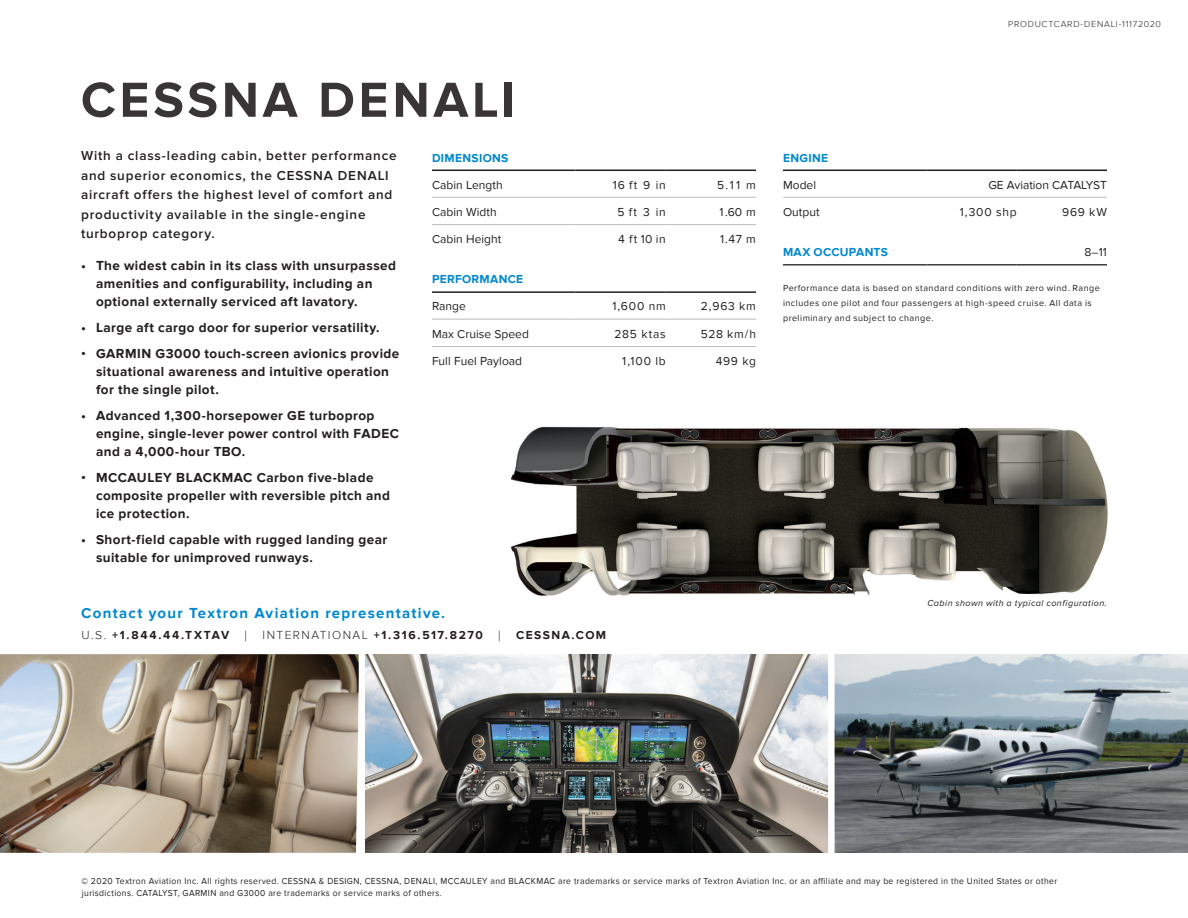
<style>
.page{position:relative;width:1188px;height:918px;background:#fff}
.page>*{position:absolute;margin:0;border:0;box-sizing:border-box;transform-origin:0 0}
.t1{font:700 51px "Proxima Nova";letter-spacing:.07em;color:#231f20}
.t2{font:700 15px "Proxima Nova";letter-spacing:.085em;color:#0088ce}
.t3{font:700 13.5px/18px "Proxima Nova";letter-spacing:.035em;color:#231f20}
.t4{font:600 13.5px/19.5px "Proxima Nova";letter-spacing:.06em;color:#231f20}
.t5{font:12px "Proxima Nova";letter-spacing:.005em;color:#231f20}
.t6{font:700 12px "Proxima Nova";letter-spacing:.025em;color:#0088ce}
.t7{font:700 12px "Proxima Nova";letter-spacing:.125em;color:#231f20}
.t8{font:700 12px "Proxima Nova";letter-spacing:.15em;color:#231f20}
.t9{font:9px/12px "Proxima Nova";letter-spacing:.045em;color:#231f20;scale:.95 1}
.t10{font:9px/15px "Proxima Nova";letter-spacing:.045em;color:#231f20}
.t11{font:italic 9px "Proxima Nova";letter-spacing:.055em;color:#231f20}
.t12{font:300 9px "Proxima Nova";letter-spacing:.08em;color:#231f20}
.s1{font-weight:300}
.s2{font-weight:300;font-size:15px}
</style>
<div class="page">
<img style="left:0;top:654px;width:828px;height:199px">
<img style="left:834px;top:654px;width:354px;height:199px">
<img style="left:510px;top:426px;width:598px;height:170px">
<div style="left:359px;top:649px;width:6px;height:209px;background:#fff"></div>
<hr style="left:432px;top:291px;width:144px;height:2px;background:#231f20">
<hr style="left:576px;top:291px;width:90px;height:2px;background:#231f20">
<hr style="left:666px;top:291px;width:90px;height:2px;background:#231f20">
<hr style="left:432px;top:170px;width:144px;height:1px;background:#231f20">
<hr style="left:576px;top:170px;width:90px;height:1px;background:#231f20">
<hr style="left:666px;top:170px;width:90px;height:1px;background:#231f20">
<hr style="left:432px;top:224px;width:144px;height:1px;background:#bcbdc0">
<hr style="left:576px;top:224px;width:90px;height:1px;background:#bcbdc0">
<hr style="left:666px;top:224px;width:90px;height:1px;background:#bcbdc0">
<hr style="left:432px;top:346px;width:144px;height:1px;background:#bcbdc0">
<hr style="left:576px;top:346px;width:90px;height:1px;background:#bcbdc0">
<hr style="left:666px;top:346px;width:90px;height:1px;background:#bcbdc0">
<hr style="left:432px;top:197px;width:144px;height:1px;background:#bcbdc0">
<hr style="left:576px;top:197px;width:90px;height:1px;background:#bcbdc0">
<hr style="left:666px;top:197px;width:90px;height:1px;background:#bcbdc0">
<hr style="left:432px;top:319px;width:144px;height:1px;background:#bcbdc0">
<hr style="left:576px;top:319px;width:90px;height:1px;background:#bcbdc0">
<hr style="left:666px;top:319px;width:90px;height:1px;background:#bcbdc0">
<hr style="left:783px;top:170px;width:144px;height:1px;background:#231f20">
<hr style="left:927px;top:170px;width:90px;height:1px;background:#231f20">
<hr style="left:1017px;top:170px;width:90px;height:1px;background:#231f20">
<hr style="left:783px;top:197px;width:144px;height:1px;background:#bcbdc0">
<hr style="left:927px;top:197px;width:90px;height:1px;background:#bcbdc0">
<hr style="left:1017px;top:197px;width:90px;height:1px;background:#bcbdc0">
<hr style="left:783px;top:264px;width:144px;height:2px;background:#3e3e3f">
<hr style="left:927px;top:264px;width:90px;height:2px;background:#3e3e3f">
<hr style="left:1017px;top:264px;width:90px;height:2px;background:#3e3e3f">
<h1 class="t1" style="left:81px;top:70px;width:436px">CESSNA DENALI</h1>
<p class="t4" style="left:81px;top:146px;width:317px">With a class-leading cabin, better performance and superior economics, the CESSNA DENALI aircraft offers the highest level of comfort and productivity available in the single-engine turboprop category.</p>
<p class="t3" style="left:96px;top:257px;width:302px;text-indent:-15px">• The widest cabin in its class with unsurpassed amenities and configurability, including an optional externally serviced aft lavatory.</p>
<p class="t3" style="left:81px;top:319px;width:300px">• Large aft cargo door for superior versatility.</p>
<p class="t3" style="left:96px;top:345px;width:305px;text-indent:-15px">• GARMIN G3000 touch-screen avionics provide situational awareness and intuitive operation for the single pilot.</p>
<p class="t3" style="left:96px;top:407px;width:305px;text-indent:-15px">• Advanced 1,300-horsepower GE turboprop engine, single-lever power control with FADEC and a 4,000-hour TBO.</p>
<p class="t3" style="left:96px;top:469px;width:296px;text-indent:-15px">• MCCAULEY BLACKMAC Carbon five-blade composite propeller with reversible pitch and ice protection.</p>
<p class="t3" style="left:96px;top:531px;width:293px;text-indent:-15px">• Short-field capable with rugged landing gear suitable for unimproved runways.</p>
<p class="t6" style="left:432px;top:151px;width:78px">DIMENSIONS</p>
<p class="t5" style="left:432px;top:178px;width:72px">Cabin Length</p>
<p class="t5" style="left:613px;top:178px;width:54px">16 ft 9 in</p>
<p class="t5" style="left:717px;top:178px;width:40px">5.11 m</p>
<p class="t5" style="left:432px;top:205px;width:66px">Cabin Width</p>
<p class="t5" style="left:618px;top:205px;width:50px">5 ft 3 in</p>
<p class="t5" style="left:720px;top:205px;width:38px">1.60 m</p>
<p class="t5" style="left:432px;top:232px;width:71px">Cabin Height</p>
<p class="t5" style="left:618px;top:232px;width:49px">4 ft 10 in</p>
<p class="t5" style="left:720px;top:232px;width:37px">1.47 m</p>
<p class="t6" style="left:432px;top:272px;width:93px">PERFORMANCE</p>
<p class="t5" style="left:432px;top:299px;width:35px">Range</p>
<p class="t5" style="left:612px;top:299px;width:55px">1,600 nm</p>
<p class="t5" style="left:701px;top:299px;width:57px">2,963 km</p>
<p class="t5" style="left:432px;top:327px;width:98px">Max Cruise Speed</p>
<p class="t5" style="left:615px;top:327px;width:53px">285 ktas</p>
<p class="t5" style="left:701px;top:327px;width:57px">528 km/h</p>
<p class="t5" style="left:432px;top:354px;width:92px">Full Fuel Payload</p>
<p class="t5" style="left:622px;top:354px;width:45px">1,100 lb</p>
<p class="t5" style="left:716px;top:354px;width:42px">499 kg</p>
<p class="t2" style="left:81px;top:605px;width:365px">Contact your Textron Aviation representative.</p>
<p class="t8" style="left:82px;top:628px;width:167px"><span class="s1">U.S.</span> +1.844.44.TXTAV <span class="s2">|</span></p>
<p class="t7" style="left:262px;top:628px;width:240px"><span class="s1">INTERNATIONAL</span> +1.316.517.8270 <span class="s2">|</span></p>
<p class="t7" style="left:516px;top:628px;width:92px">CESSNA.COM</p>
<p class="t12" style="left:1008px;top:19px;width:154px">PRODUCTCARD-DENALI-11172020</p>
<p class="t6" style="left:783px;top:151px;width:47px">ENGINE</p>
<p class="t5" style="left:783px;top:178px;width:35px">Model</p>
<p class="t5" style="left:988px;top:178px;width:120px">GE Aviation CATALYST</p>
<p class="t5" style="left:783px;top:205px;width:38px">Output</p>
<p class="t5" style="left:960px;top:205px;width:58px">1,300 shp</p>
<p class="t5" style="left:1062px;top:205px;width:46px">969 kW</p>
<p class="t6" style="left:783px;top:245px;width:106px">MAX OCCUPANTS</p>
<p class="t5" style="left:1085px;top:245px;width:24px">8–11</p>
<p class="t10" style="left:783px;top:281px;width:318px">Performance data is based on standard conditions with zero wind. Range includes one pilot and four passengers at high-speed cruise. All data is preliminary and subject to change.</p>
<p class="t11" style="left:927px;top:597px;width:181px">Cabin shown with a typical configuration.</p>
<p class="t9" style="left:81px;top:875px;width:1029px">© 2020 Textron Aviation Inc. All rights reserved. CESSNA &amp; DESIGN, CESSNA, DENALI, MCCAULEY and BLACKMAC are trademarks or service marks of Textron Aviation Inc. or an affiliate and may be registered in the United States or other jurisdictions. CATALYST, GARMIN and G3000 are trademarks or service marks of others.</p>
</div>
